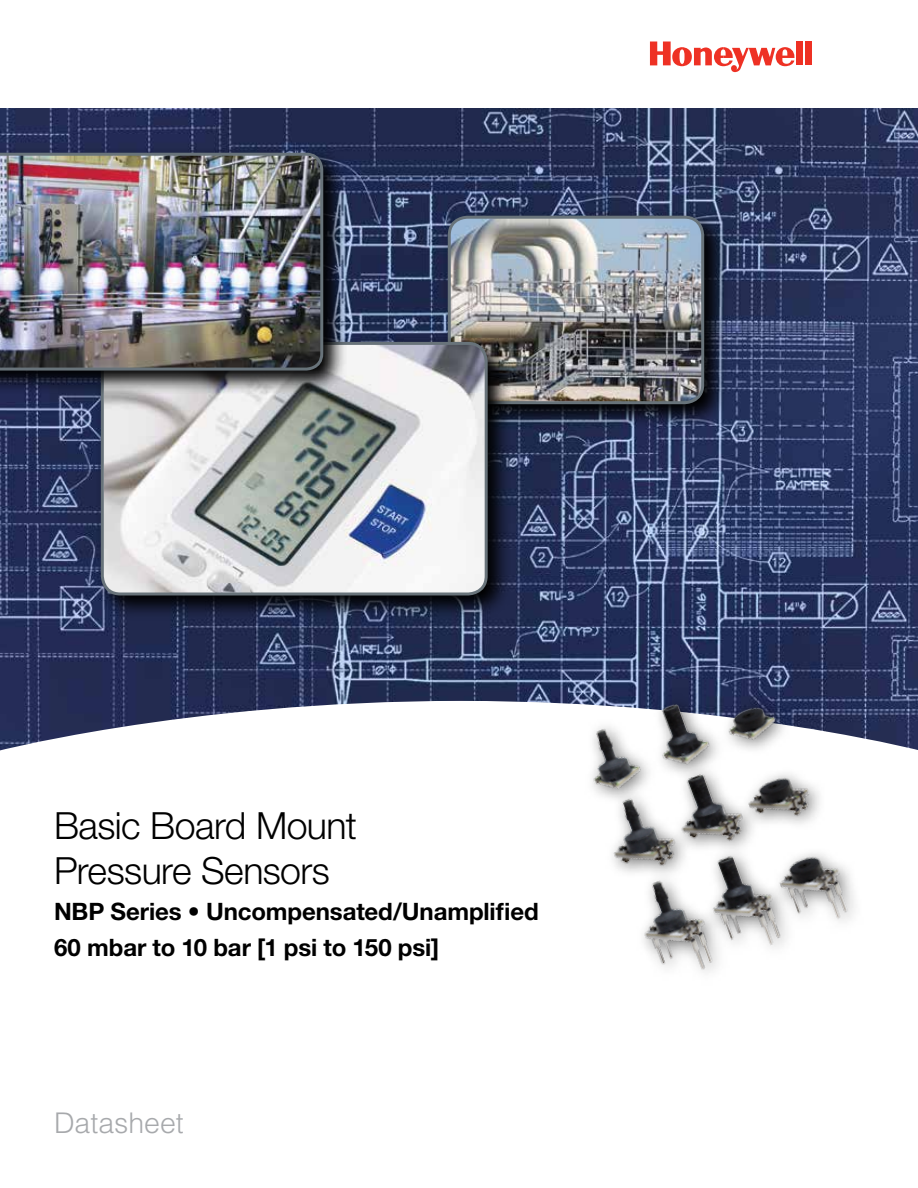
<style>
.page{position:relative;width:918px;height:1188px;background:#fff}
.page>*{position:absolute;margin:0;border:0;box-sizing:border-box;transform-origin:0 0}
.t1{font:300 37.5px/45px "Helvetica Neue LT Std";letter-spacing:-.015em;color:#000}
.t2{font:300 28.5px "Helvetica LT Std";color:#a7a9ac}
.t3{font:700 24px/36px "Helvetica Neue LT Std";letter-spacing:-.005em;color:#000}
</style>
<div class="page">
<img style="left:0;top:109px;width:918px;height:592px">
<div style="left:796px;top:42px;width:7px;height:23px;background:#ee3124"></div>
<div style="left:805px;top:42px;width:7px;height:23px;background:#ee3124"></div>
<svg style="left:650px;top:42px;width:145px;height:30px"></svg>
<svg style="left:0;top:701px;width:918px;height:50px"></svg>
<svg style="left:442px;top:210px;width:287px;height:219px;background:#26304a"></svg>
<img style="left:449px;top:217px;width:254px;height:186px">
<div style="left:448px;top:216px;width:256px;height:188px;border:3px solid #68737a;border-radius:18px"></div>
<svg style="left:95px;top:336px;width:418px;height:284px;background:#22283d"></svg>
<img style="left:104px;top:343px;width:382px;height:251px">
<div style="left:101px;top:342px;width:387px;height:253px;border:3px solid #68737a;border-radius:18px"></div>
<svg style="left:0;top:147px;width:348px;height:248px;background:#535868"></svg>
<img style="left:0;top:151px;width:325px;height:221px">
<img style="left:568px;top:664px;width:293px;height:308px">
<h1 class="t1" style="left:54px;top:802px;width:304px">Basic Board Mount<br>Pressure Sensors</h1>
<p class="t3" style="left:54px;top:893px;width:486px">NBP Series • Uncompensated/Unamplified<br>60 mbar to 10 bar [1 psi to 150 psi]</p>
<p class="t2" style="left:54px;top:1105px;width:131px">Datasheet</p>
</div>
